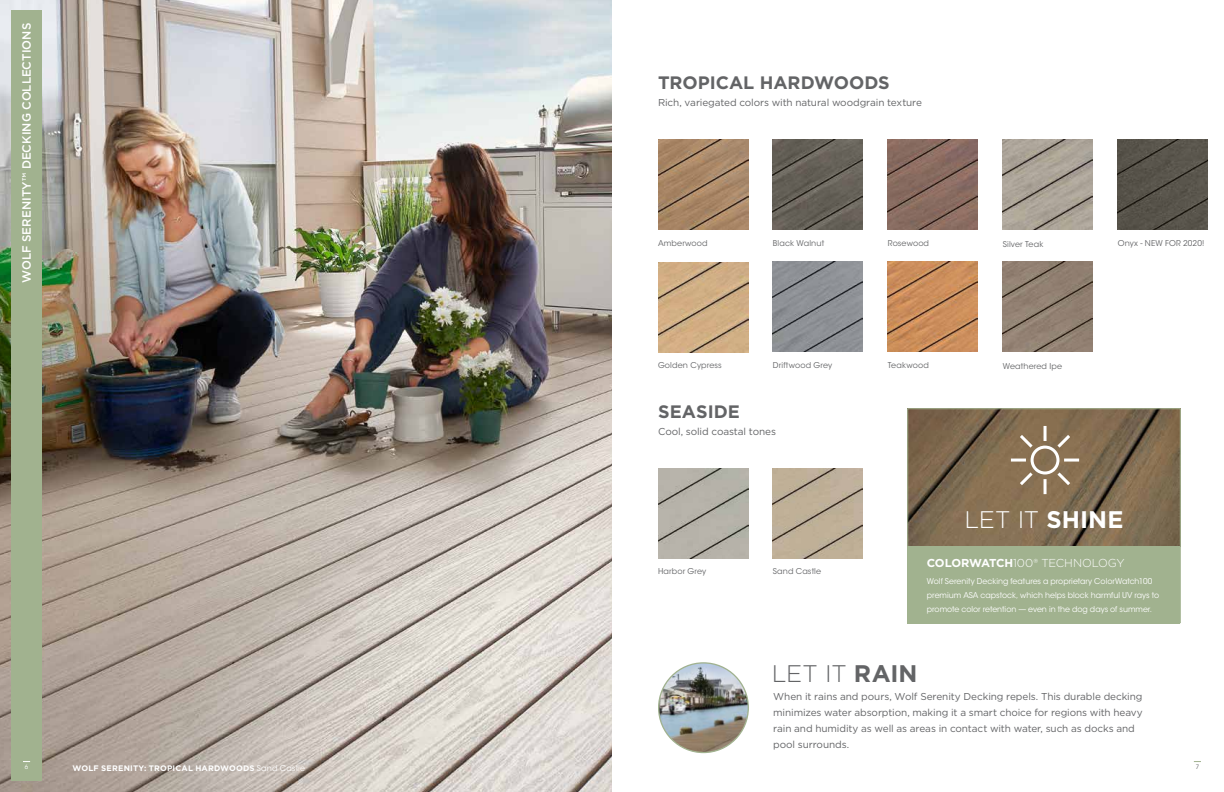
<style>
.page{position:relative;width:1224px;height:792px;background:#fff}
.page>*{position:absolute;margin:0;border:0;box-sizing:border-box;transform-origin:0 0}
.t1{font:300 24px "Gotham";color:#fff}
.t2{font:300 24px "Gotham";color:#636466}
.t3{font:700 18px "Gotham";color:#636466}
.t4{font:500 12px "Gotham";letter-spacing:.005em;color:#fff}
.t5{font:300 11.5px "Gotham";letter-spacing:-.01em;color:#fff}
.t6{font:10px/16px "Gotham";letter-spacing:-.01em;color:#636466}
.t7{font:8px/14px "ITC Avant Garde Std";color:#fff}
.t8{font:8px "ITC Avant Garde Std";letter-spacing:.015em;color:#636466}
.t9{font:700 8px "Gotham";letter-spacing:.02em;color:#fff}
.t10{font:6px "ITC Avant Garde Std";color:#fff}
.t11{font:6px "ITC Avant Garde Std";color:#636466}
.s1{font-weight:700}
.s2{font-family:"ITC Avant Garde Std";font-weight:400}
</style>
<div class="page">
<img style="left:0;top:0;width:612px;height:792px">
<div style="left:11px;top:11px;width:31px;height:770px;background:#a1b28f"></div>
<img style="left:658px;top:262px;width:90px;height:90px">
<img style="left:773px;top:140px;width:90px;height:90px">
<img style="left:773px;top:261px;width:90px;height:90px">
<img style="left:658px;top:140px;width:90px;height:90px">
<img style="left:888px;top:140px;width:90px;height:90px">
<img style="left:888px;top:262px;width:90px;height:90px">
<img style="left:1003px;top:140px;width:90px;height:90px">
<img style="left:1003px;top:262px;width:90px;height:90px">
<img style="left:773px;top:469px;width:90px;height:90px">
<img style="left:658px;top:469px;width:90px;height:90px">
<img style="left:659px;top:663px;width:89px;height:90px;border-radius:45px">
<img style="left:909px;top:410px;width:270px;height:136px">
<div style="left:907px;top:546px;width:273px;height:77px;background:#a1b28f"></div>
<div style="left:907px;top:408px;width:274px;height:215px;border:1px solid #a1b28f"></div>
<div style="left:1031px;top:446px;width:28px;height:29px;border:3px solid #fff;border-radius:50%"></div>
<hr style="left:1044px;top:426px;width:3px;height:15px;background:#fff">
<hr style="left:1044px;top:479px;width:3px;height:15px;background:#fff">
<hr style="left:1064px;top:459px;width:15px;height:3px;background:#fff">
<hr style="left:1011px;top:459px;width:15px;height:3px;background:#fff">
<svg style="left:1054px;top:469px;width:19px;height:19px"></svg>
<svg style="left:1017px;top:432px;width:19px;height:19px"></svg>
<svg style="left:1054px;top:432px;width:19px;height:19px"></svg>
<svg style="left:1017px;top:469px;width:19px;height:19px"></svg>
<img style="left:1118px;top:140px;width:90px;height:90px">
<p class="t4" style="left:19px;top:283px;width:261px;rotate:-90deg">WOLF SERENITY™ DECKING COLLECTIONS</p>
<h2 class="t3" style="left:658px;top:71px;width:233px">TROPICAL HARDWOODS</h2>
<p class="t6" style="left:658px;top:94px;width:266px">Rich, variegated colors with natural woodgrain texture</p>
<p class="t8" style="left:658px;top:238px;width:51px">Amberwood</p>
<p class="t8" style="left:773px;top:238px;width:53px">Black Walnut</p>
<p class="t8" style="left:888px;top:238px;width:43px">Rosewood</p>
<p class="t8" style="left:1003px;top:239px;width:42px">Silver Teak</p>
<p class="t8" style="left:1118px;top:239px;width:88px">Onyx - NEW FOR 2020!</p>
<p class="t8" style="left:658px;top:360px;width:65px">Golden Cypress</p>
<p class="t8" style="left:773px;top:360px;width:61px">Driftwood Grey</p>
<h2 class="t3" style="left:658px;top:400px;width:83px">SEASIDE</h2>
<p class="t6" style="left:658px;top:423px;width:119px">Cool, solid coastal tones</p>
<p class="t8" style="left:888px;top:360px;width:42px">Teakwood</p>
<p class="t8" style="left:1003px;top:361px;width:61px">Weathered Ipe</p>
<h1 class="t1" style="left:964px;top:505px;width:161px">LET IT <span class="s1">SHINE</span></h1>
<p class="t8" style="left:658px;top:567px;width:50px">Harbor Grey</p>
<p class="t8" style="left:773px;top:566px;width:50px">Sand Castle</p>
<p class="t5" style="left:927px;top:555px;width:199px"><span class="s1">COLORWATCH</span>100® TECHNOLOGY</p>
<p class="t7" style="left:927px;top:574px;width:234px">Wolf Serenity Decking features a proprietary ColorWatch100 premium ASA capstock, which helps block harmful UV rays to promote color retention — even in the dog days of summer.</p>
<h1 class="t2" style="left:772px;top:659px;width:147px">LET IT <span class="s1">RAIN</span></h1>
<p class="t6" style="left:773px;top:688px;width:371px">When it rains and pours, Wolf Serenity Decking repels. This durable decking minimizes water absorption, making it a smart choice for regions with heavy rain and humidity as well as areas in contact with water, such as docks and pool surrounds.</p>
<p class="t10" style="left:25px;top:763px;width:5px">6</p>
<p class="t9" style="left:73px;top:763px;width:234px">WOLF SERENITY: TROPICAL HARDWOODS <span class="s2">Sand Castle</span></p>
<p class="t11" style="left:1196px;top:763px;width:5px">7</p>
</div>
